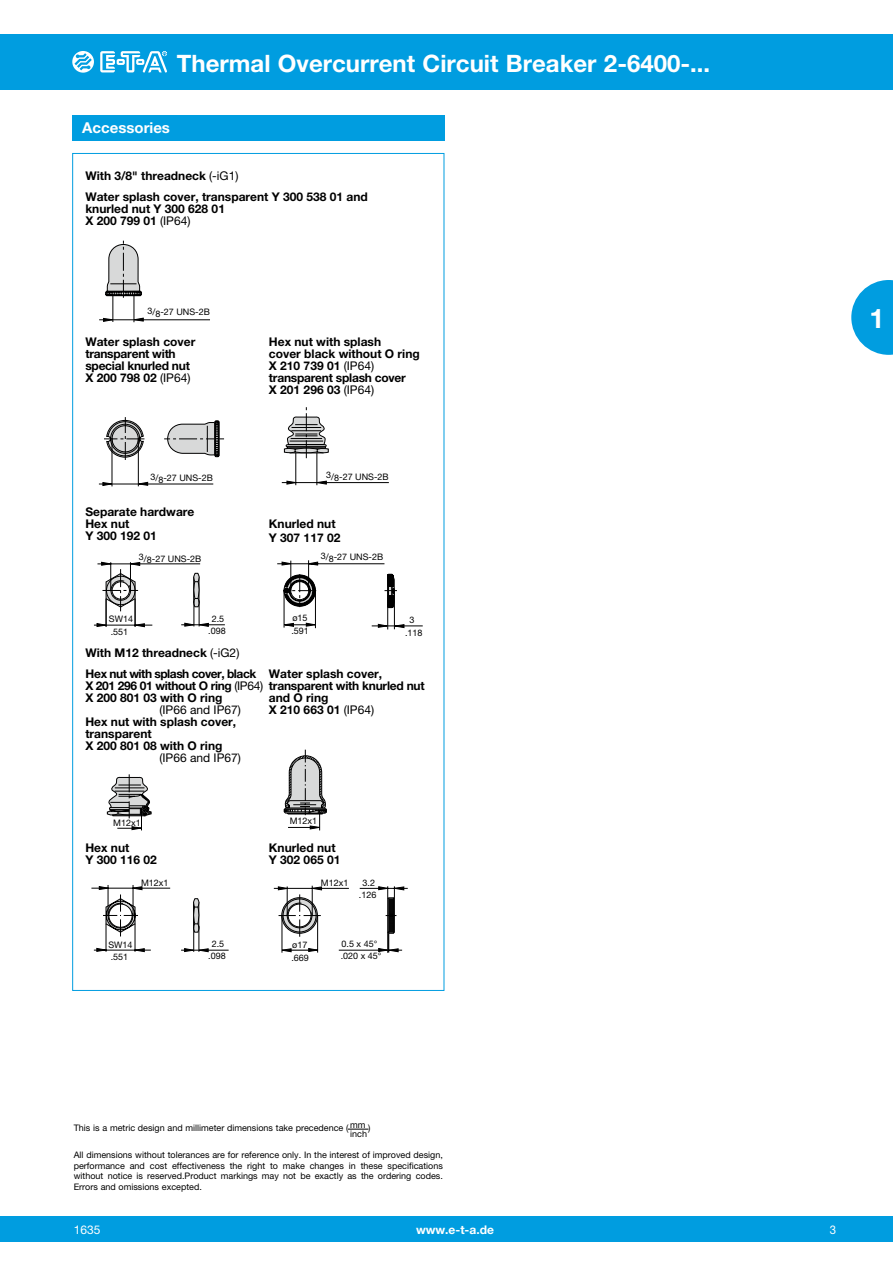
<style>
.page{position:relative;width:893px;height:1263px;background:#fff}
.page>*{position:absolute;margin:0;border:0;box-sizing:border-box;transform-origin:0 0}
.t1{font:700 27px "Helvetica Neue LT";color:#fff}
.t2{font:700 24px "Helvetica Neue LT";color:#fff}
.t3{font:700 15px "Helvetica Neue LT";color:#fff}
.t4{font:700 12px/12px "Helvetica Neue LT";color:#000}
.t5{font:700 12px/12px "Helvetica Neue LT";letter-spacing:-.03em;color:#000}
.t6{font:700 12px/12px "Helvetica Neue LT";letter-spacing:-.02em;color:#000}
.t7{font:12px "Helvetica Neue LT";color:#000}
.t8{font:700 12px "Helvetica Neue LT";color:#fff}
.t9{font:12px "Helvetica Neue LT";color:#fff}
.t10{font:12px "Helvetica Neue LT";color:#fff;scale:.95 1}
.t11{font:9px/10.5px "Helvetica Neue LT";color:#000;text-align:justify}
.s1{font-weight:400}
</style>
<div class="page">
<div style="left:0;top:1216px;width:893px;height:26px;background:#009de0"></div>
<div style="left:0;top:34px;width:893px;height:55px;background:#009de0"></div>
<svg style="left:72px;top:51px;width:22px;height:22px"></svg>
<svg style="left:100px;top:51px;width:67px;height:21px"></svg>
<svg style="left:851px;top:280px;width:42px;height:75px"></svg>
<svg style="left:348px;top:1129px;width:20px;height:1px"></svg>
<div style="left:72px;top:115px;width:372px;height:25px;background:#009de0"></div>
<hr style="left:181px;top:950px;width:48px;height:1px;background:#000">
<hr style="left:133px;top:885px;width:1px;height:31px;background:#000">
<hr style="left:91px;top:888px;width:79px;height:1px;background:#000">
<hr style="left:108px;top:885px;width:1px;height:31px;background:#000">
<hr style="left:94px;top:950px;width:57px;height:1px;background:#000">
<svg style="left:97px;top:886px;width:48px;height:66px"></svg>
<svg style="left:184px;top:898px;width:24px;height:54px"></svg>
<hr style="left:274px;top:888px;width:75px;height:1px;background:#000">
<hr style="left:360px;top:888px;width:48px;height:1px;background:#000">
<svg style="left:278px;top:886px;width:126px;height:67px"></svg>
<hr style="left:393px;top:898px;width:1px;height:35px;background:#000">
<hr style="left:282px;top:482px;width:107px;height:1px;background:#000">
<hr style="left:317px;top:451px;width:1px;height:34px;background:#000">
<hr style="left:296px;top:451px;width:1px;height:34px;background:#000">
<svg style="left:284px;top:407px;width:45px;height:51px"></svg>
<svg style="left:287px;top:481px;width:9px;height:3px"></svg>
<svg style="left:317px;top:481px;width:10px;height:3px"></svg>
<hr style="left:99px;top:484px;width:114px;height:1px;background:#000">
<svg style="left:164px;top:420px;width:60px;height:37px"></svg>
<svg style="left:103px;top:482px;width:9px;height:4px"></svg>
<svg style="left:139px;top:482px;width:9px;height:4px"></svg>
<hr style="left:138px;top:438px;width:1px;height:48px;background:#000">
<hr style="left:112px;top:438px;width:1px;height:48px;background:#000">
<svg style="left:104px;top:417px;width:41px;height:43px"></svg>
<hr style="left:99px;top:320px;width:111px;height:1px;background:#000">
<svg style="left:103px;top:241px;width:41px;height:81px"></svg>
<svg style="left:107px;top:774px;width:45px;height:56px"></svg>
<svg style="left:284px;top:749px;width:43px;height:82px"></svg>
<svg style="left:94px;top:562px;width:115px;height:65px"></svg>
<hr style="left:181px;top:624px;width:44px;height:1px;background:#000">
<svg style="left:277px;top:560px;width:146px;height:70px"></svg>
<h2 class="t2" style="left:177px;top:49px;width:535px">Thermal Overcurrent Circuit Breaker 2-6400-...</h2>
<h3 class="t3" style="left:82px;top:119px;width:89px">Accessories</h3>
<h3 class="t4" style="left:85px;top:169px;width:155px">With 3/8" threadneck <span class="s1">(-iG1)</span></h3>
<h3 class="t4" style="left:85px;top:190px;width:284px">Water splash cover, transparent Y 300 538 01 and knurled nut Y 300 628 01<br>X 200 799 01 <span class="s1">(IP64)</span></h3>
<p class="t11" style="left:147px;top:307px;width:64px">3/8-27 UNS-2B</p>
<h3 class="t6" style="left:85px;top:335px;width:112px">Water splash cover transparent with special knurled nut<br>X 200 798 02 <span class="s1">(IP64)</span></h3>
<h3 class="t4" style="left:269px;top:335px;width:152px">Hex nut with splash<br>cover black without O ring<br>X 210 739 01 <span class="s1">(IP64) </span>transparent splash cover<br>X 201 296 03 <span class="s1">(IP64)</span></h3>
<p class="t11" style="left:150px;top:473px;width:64px">3/8-27 UNS-2B</p>
<p class="t11" style="left:326px;top:471px;width:64px">3/8-27 UNS-2B</p>
<h3 class="t4" style="left:85px;top:505px;width:111px">Separate hardware<br>Hex nut<br>Y 300 192 01</h3>
<h3 class="t4" style="left:269px;top:516px;width:73px;line-height:14.4px">Knurled nut<br>Y 307 117 02</h3>
<p class="t11" style="left:139px;top:553px;width:64px">3/8-27 UNS-2B</p>
<p class="t11" style="left:321px;top:552px;width:64px">3/8-27 UNS-2B</p>
<p class="t11" style="left:109px;top:613px;width:26px">SW14</p>
<p class="t11" style="left:292px;top:612px;width:17px">ø15</p>
<p class="t11" style="left:212px;top:614px;width:14px">2.5</p>
<p class="t11" style="left:409px;top:614px;width:7px">3</p>
<p class="t11" style="left:111px;top:626px;width:19px">.551</p>
<p class="t11" style="left:208px;top:626px;width:19px">.098</p>
<p class="t11" style="left:291px;top:625px;width:19px">.591</p>
<p class="t11" style="left:405px;top:627px;width:19px">.118</p>
<h3 class="t4" style="left:85px;top:646px;width:156px">With M12 threadneck <span class="s1">(-iG2)</span></h3>
<h3 class="t4" style="left:269px;top:667px;width:157px">Water splash cover, transparent with knurled nut and O ring<br>X 210 663 01 <span class="s1">(IP64)</span></h3>
<h3 class="t5" style="left:85px;top:668px;width:179px">Hex nut with splash cover, black<br>X 201 296 01 without O ring <span class="s1">(IP64)<br></span>X 200 801 03 with O ring</h3>
<h3 class="t7" style="left:159px;top:703px;width:83px">(IP66 and IP67)</h3>
<h3 class="t4" style="left:85px;top:716px;width:152px">Hex nut with splash cover, transparent<br>X 200 801 08 with O ring</h3>
<h3 class="t7" style="left:159px;top:751px;width:83px">(IP66 and IP67)</h3>
<p class="t11" style="left:113px;top:817px;width:29px">M12x1</p>
<p class="t11" style="left:290px;top:815px;width:29px">M12x1</p>
<h3 class="t4" style="left:85px;top:842px;width:73px">Hex nut<br>Y 300 116 02</h3>
<h3 class="t4" style="left:269px;top:842px;width:73px">Knurled nut<br>Y 302 065 01</h3>
<p class="t11" style="left:141px;top:877px;width:29px">M12x1</p>
<p class="t11" style="left:321px;top:877px;width:29px">M12x1</p>
<p class="t11" style="left:362px;top:877px;width:14px">3.2</p>
<p class="t11" style="left:359px;top:889px;width:19px">.126</p>
<p class="t11" style="left:108px;top:939px;width:26px">SW14</p>
<p class="t11" style="left:212px;top:938px;width:14px">2.5</p>
<p class="t11" style="left:292px;top:939px;width:17px">ø17</p>
<p class="t11" style="left:341px;top:938px;width:37px">0.5 x 45°</p>
<p class="t11" style="left:111px;top:951px;width:19px">.551</p>
<p class="t11" style="left:208px;top:950px;width:19px">.098</p>
<p class="t11" style="left:291px;top:952px;width:19px">.669</p>
<p class="t11" style="left:341px;top:950px;width:42px">.020 x 45°</p>
<h1 class="t1" style="left:869px;top:302px;width:17px">1</h1>
<p class="t11" style="left:74px;top:1122px;width:298px">This is a metric design and millimeter dimensions take precedence ( mm )</p>
<p class="t11" style="left:350px;top:1128px;width:18px">inch</p>
<p class="t11" style="left:74px;top:1149px;width:371px">All dimensions without tolerances are for reference only. In the interest of improved design, performance and cost effectiveness the right to make changes in these specifications without notice is reserved.Product markings may not be exactly as the ordering codes.<br>Errors and omissions excepted.</p>
<h3 class="t9" style="left:74px;top:1222px;width:28px">1635</h3>
<h3 class="t8" style="left:416px;top:1222px;width:79px">www.e-t-a.de</h3>
<h3 class="t10" style="left:830px;top:1222px;width:8px">3</h3>
</div>
